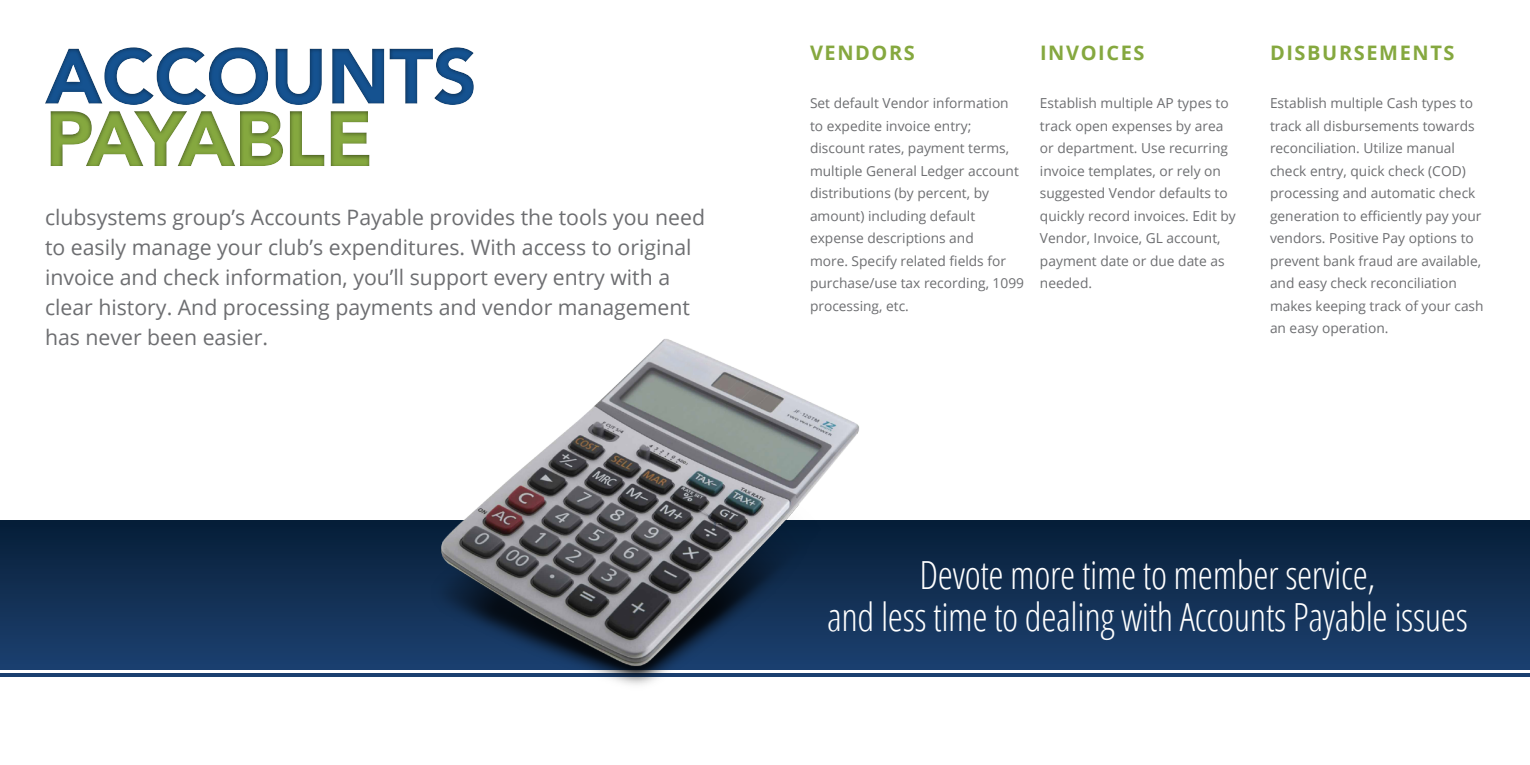
<style>
.page{position:relative;width:1530px;height:765px;background:#fff}
.page>*{position:absolute;margin:0;border:0;box-sizing:border-box;transform-origin:0 0}
.t1{font:900 77.5px "Avenir LT Std";letter-spacing:-.01em;color:#155290}
.t2{font:900 77.5px "Avenir LT Std";letter-spacing:-.055em;color:#85a83f}
.t3{font:300 condensed 38.75px/42.5px "Open Sans";letter-spacing:-.01em;color:#fff;text-align:center}
.t4{font:21.25px/30px "Open Sans";color:#6d6e71}
.t5{font:700 20px "Open Sans";letter-spacing:.08em;color:#85a83f}
.t6{font:13.75px/22.5px "Open Sans";color:#6d6e71}
</style>
<div class="page">
<div style="left:0;top:521px;width:1530px;height:148px;background:linear-gradient(to bottom,#071e37,#1c406f)"></div>
<hr style="left:0;top:673px;width:1530px;height:4px;background:#1a3f6f">
<div style="left:32px;top:29px;width:698px;height:158px;background:#000;opacity:.51"></div>
<img style="left:417px;top:339px;width:501px;height:346px">
<h1 class="t1" style="left:45px;top:30px;width:434px">ACCOUNTS</h1>
<h1 class="t2" style="left:45px;top:92px;width:330px">PAYABLE</h1>
<p class="t4" style="left:45px;top:202px;width:662px">clubsystems group’s Accounts Payable provides the tools you need to easily manage your club’s expenditures. With access to original invoice and check information, you’ll support every entry with a clear history. And processing payments and vendor management has never been easier.</p>
<h3 class="t5" style="left:810px;top:39px;width:106px">VENDORS</h3>
<h3 class="t5" style="left:1040px;top:39px;width:106px">INVOICES</h3>
<h3 class="t5" style="left:1270px;top:39px;width:186px">DISBURSEMENTS</h3>
<p class="t6" style="left:810px;top:92px;width:216px">Set default Vendor information to expedite invoice entry; discount rates, payment terms, multiple General Ledger account distributions (by percent, by amount) including default expense descriptions and<br>more. Specify related fields for purchase/use tax recording, 1099 processing, etc.</p>
<p class="t6" style="left:1040px;top:92px;width:197px">Establish multiple AP types to track open expenses by area or department. Use recurring invoice templates, or rely on suggested Vendor defaults to quickly record invoices. Edit by<br>Vendor, Invoice, GL account, payment date or due date as needed.</p>
<p class="t6" style="left:1270px;top:92px;width:215px">Establish multiple Cash types to track all disbursements towards reconciliation. Utilize manual check entry, quick check (COD) processing and automatic check generation to efficiently pay your vendors. Positive Pay options to prevent bank fraud are available, and easy check reconciliation makes keeping track of your cash an easy operation.</p>
<h2 class="t3" style="left:827px;top:552px;width:642px">Devote more time to member service,<br>and less time to dealing with Accounts Payable issues</h2>
</div>
